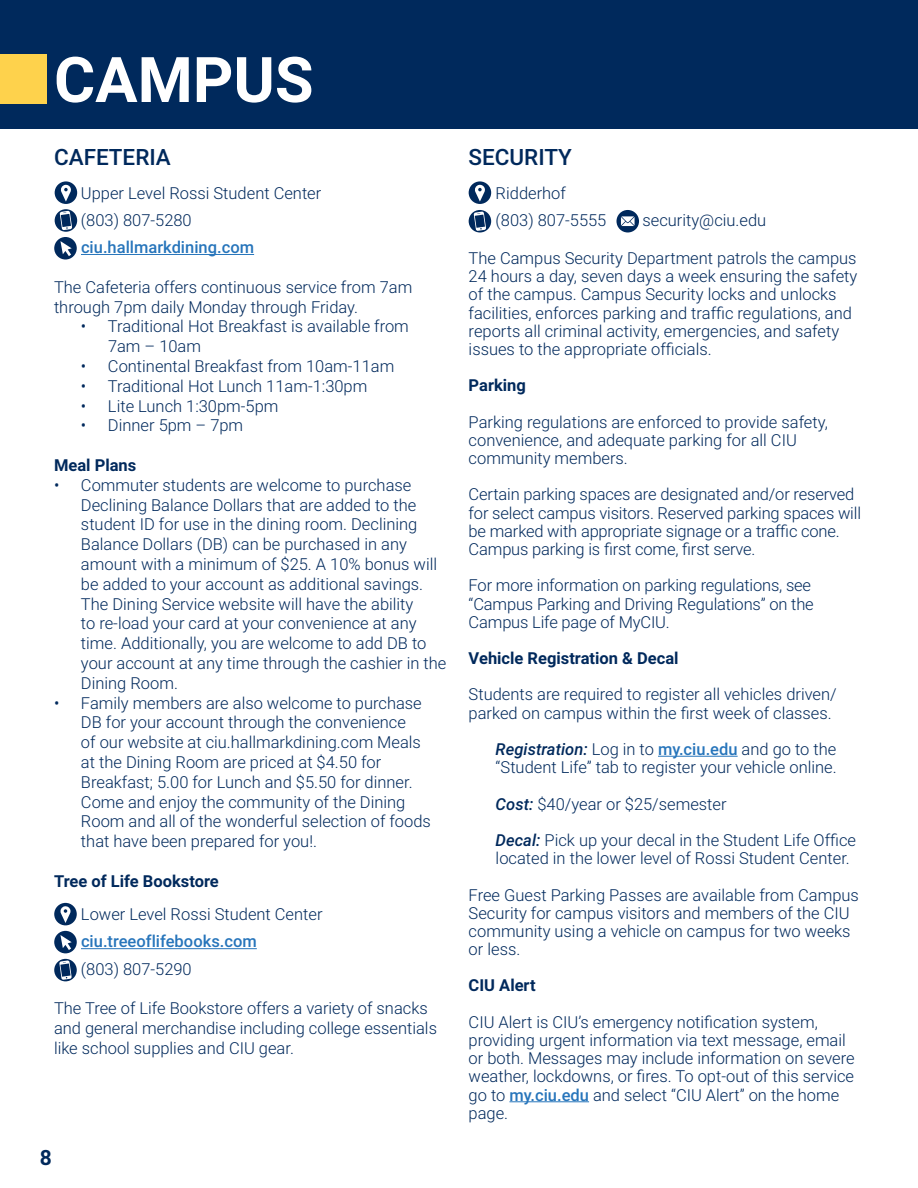
<style>
.page{position:relative;width:918px;height:1188px;background:#fff}
.page>*{position:absolute;margin:0;border:0;box-sizing:border-box;transform-origin:0 0}
.t1{font:700 63px "Roboto";color:#fff}
.t2{font:500 22.5px "Roboto";color:#00295c}
.t3{font:700 21px "Roboto";color:#00295c}
.t4{font:300 16.5px/18.1px "Roboto";color:#00295c}
.t5{font:700 16.5px "Roboto";color:#00295c}
.t6{font:500 16.5px "Roboto";color:#2775bb}
.s1{font-weight:500;font-style:italic}
.s2{font-weight:500;color:#2775bb}
</style>
<div class="page">
<div style="left:0;top:0;width:918px;height:129px;background:#00295c"></div>
<hr style="left:658px;top:756px;width:80px;height:1px;background:#2775bb">
<hr style="left:509px;top:1101px;width:80px;height:1px;background:#2775bb">
<svg style="left:616px;top:210px;width:23px;height:22px"></svg>
<svg style="left:469px;top:210px;width:22px;height:22px"></svg>
<svg style="left:469px;top:181px;width:22px;height:23px"></svg>
<div style="left:0;top:54px;width:46px;height:49px;background:#fed24c"></div>
<hr style="left:81px;top:254px;width:173px;height:1px;background:#2775bb">
<hr style="left:81px;top:948px;width:176px;height:1px;background:#2775bb">
<svg style="left:54px;top:903px;width:23px;height:22px"></svg>
<svg style="left:54px;top:931px;width:23px;height:22px"></svg>
<svg style="left:54px;top:959px;width:23px;height:22px"></svg>
<svg style="left:54px;top:181px;width:23px;height:79px"></svg>
<p class="t1" style="left:54px;top:35px;width:261px">CAMPUS</p>
<p class="t2" style="left:54px;top:142px;width:118px">CAFETERIA</p>
<p class="t4" style="left:81px;top:183px;width:242px">Upper Level Rossi Student Center</p>
<p class="t4" style="left:81px;top:210px;width:112px">(803) 807-5280</p>
<p class="t6" style="left:81px;top:236px;width:175px">ciu.hallmarkdining.com</p>
<p class="t4" style="left:54px;top:276px;width:360px;line-height:19.8px">The Cafeteria offers continuous service from 7am through 7pm daily Monday through Friday.</p>
<p class="t4" style="left:81px;top:317px;width:329px">• Traditional Hot Breakfast is available from</p>
<p class="t4" style="left:108px;top:337px;width:95px">7am – 10am</p>
<p class="t4" style="left:81px;top:357px;width:315px">• Continental Breakfast from 10am-11am</p>
<p class="t4" style="left:81px;top:376px;width:288px">• Traditional Hot Lunch 11am-1:30pm</p>
<p class="t4" style="left:81px;top:396px;width:199px">• Lite Lunch 1:30pm-5pm</p>
<p class="t4" style="left:81px;top:416px;width:164px">• Dinner 5pm – 7pm</p>
<p class="t5" style="left:54px;top:454px;width:84px">Meal Plans</p>
<p class="t4" style="left:54px;top:475px;width:359px">• Commuter students are welcome to purchase</p>
<p class="t4" style="left:81px;top:495px;width:337px">Declining Balance Dollars that are added to the</p>
<p class="t4" style="left:81px;top:515px;width:338px">student ID for use in the dining room. Declining</p>
<p class="t4" style="left:81px;top:535px;width:328px">Balance Dollars (DB) can be purchased in any</p>
<p class="t4" style="left:81px;top:555px;width:358px">amount with a minimum of $25. A 10% bonus will</p>
<p class="t4" style="left:81px;top:574px;width:344px">be added to your account as additional savings.</p>
<p class="t4" style="left:81px;top:594px;width:334px">The Dining Service website will have the ability</p>
<p class="t4" style="left:81px;top:614px;width:337px">to re-load your card at your convenience at any</p>
<p class="t4" style="left:81px;top:634px;width:347px">time. Additionally, you are welcome to add DB to</p>
<p class="t4" style="left:81px;top:654px;width:367px">your account at any time through the cashier in the</p>
<p class="t4" style="left:81px;top:673px;width:99px">Dining Room.</p>
<p class="t4" style="left:54px;top:693px;width:369px">• Family members are also welcome to purchase</p>
<p class="t4" style="left:81px;top:713px;width:327px">DB for your account through the convenience</p>
<p class="t4" style="left:81px;top:733px;width:341px">of our website at ciu.hallmarkdining.com Meals</p>
<p class="t4" style="left:81px;top:753px;width:302px">at the Dining Room are priced at $4.50 for</p>
<p class="t4" style="left:81px;top:772px;width:333px">Breakfast; 5.00 for Lunch and $5.50 for dinner.</p>
<p class="t4" style="left:81px;top:792px;width:326px">Come and enjoy the community of the Dining</p>
<p class="t4" style="left:81px;top:812px;width:351px">Room and all of the wonderful selection of foods</p>
<p class="t4" style="left:81px;top:832px;width:238px">that have been prepared for you!.</p>
<p class="t5" style="left:54px;top:869px;width:166px">Tree of Life Bookstore</p>
<p class="t4" style="left:81px;top:905px;width:243px">Lower Level Rossi Student Center</p>
<p class="t6" style="left:81px;top:930px;width:177px">ciu.treeoflifebooks.com</p>
<p class="t4" style="left:81px;top:959px;width:112px">(803) 807-5290</p>
<p class="t4" style="left:54px;top:998px;width:385px;line-height:19.8px">The Tree of Life Bookstore offers a variety of snacks and general merchandise including college essentials like school supplies and CIU gear.</p>
<p class="t3" style="left:40px;top:1143px;width:14px">8</p>
<p class="t2" style="left:469px;top:142px;width:105px">SECURITY</p>
<p class="t4" style="left:496px;top:183px;width:72px">Ridderhof</p>
<p class="t4" style="left:496px;top:210px;width:112px">(803) 807-5555</p>
<p class="t4" style="left:643px;top:210px;width:125px">security@ciu.edu</p>
<p class="t4" style="left:469px;top:248px;width:390px">The Campus Security Department patrols the campus 24 hours a day, seven days a week ensuring the safety of the campus. Campus Security locks and unlocks facilities, enforces parking and traffic regulations, and reports all criminal activity, emergencies, and safety issues to the appropriate officials.</p>
<p class="t5" style="left:469px;top:374px;width:59px">Parking</p>
<p class="t4" style="left:469px;top:412px;width:361px">Parking regulations are enforced to provide safety, convenience, and adequate parking for all CIU community members.</p>
<p class="t4" style="left:469px;top:485px;width:394px">Certain parking spaces are designated and/or reserved for select campus visitors. Reserved parking spaces will be marked with appropriate signage or a traffic cone.<br>Campus parking is first come, first serve.</p>
<p class="t4" style="left:469px;top:576px;width:347px">For more information on parking regulations, see “Campus Parking and Driving Regulations” on the<br>Campus Life page of MyCIU.</p>
<p class="t5" style="left:469px;top:647px;width:211px">Vehicle Registration &amp; Decal</p>
<p class="t4" style="left:469px;top:685px;width:370px">Students are required to register all vehicles driven/ parked on campus within the first week of classes.</p>
<p class="t4" style="left:496px;top:739px;width:342px"><span class="s1">Registration:</span> Log in to <span class="s2">my.ciu.edu</span> and go to the</p>
<p class="t4" style="left:496px;top:758px;width:343px">“Student Life” tab to register your vehicle online.</p>
<p class="t4" style="left:496px;top:794px;width:232px"><span class="s1">Cost:</span> $40/year or $25/semester</p>
<p class="t4" style="left:496px;top:830px;width:362px"><span class="s1">Decal:</span> Pick up your decal in the Student Life Office</p>
<p class="t4" style="left:496px;top:849px;width:356px">located in the lower level of Rossi Student Center.</p>
<p class="t4" style="left:469px;top:885px;width:392px">Free Guest Parking Passes are available from Campus Security for campus visitors and members of the CIU community using a vehicle on campus for two weeks or less.</p>
<p class="t5" style="left:469px;top:974px;width:68px">CIU Alert</p>
<p class="t4" style="left:469px;top:1012px;width:387px">CIU Alert is CIU’s emergency notification system, providing urgent information via text message, email or both. Messages may include information on severe weather, lockdowns, or fires. To opt-out of this service go to <span class="s2">my.ciu.edu</span> and select “CIU Alert” on the home page.</p>
</div>
